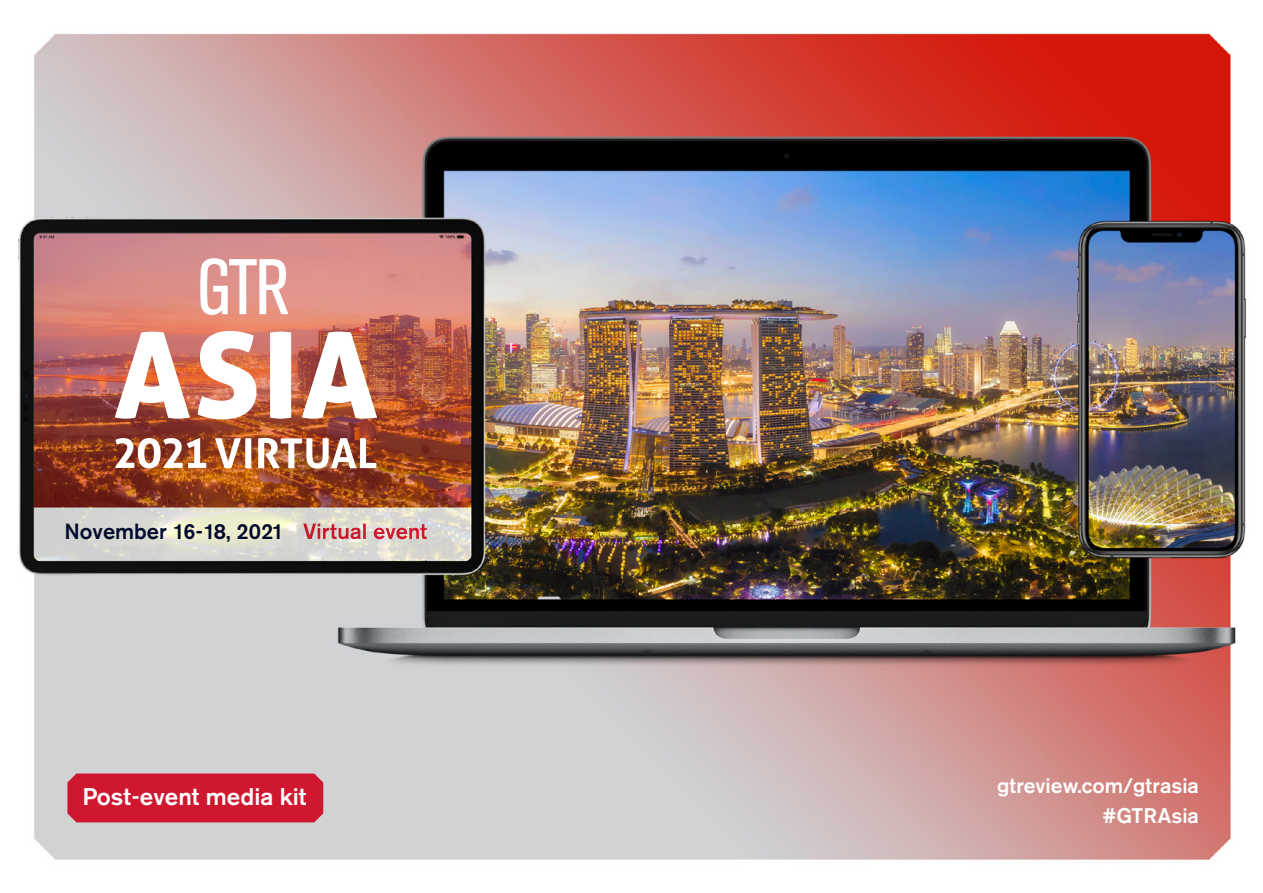
<style>
.page{position:relative;width:1263px;height:893px;background:#fff}
.page>*{position:absolute;margin:0;border:0;box-sizing:border-box;transform-origin:0 0}
.t1{font:500 24px "Akzidenz Grotesk BQ";color:#fff}
.t2{font:500 21.75px "Akzidenz Grotesk BQ";color:#020b2d}
.t3{font:500 21px/30px "Akzidenz Grotesk BQ";color:#fff;text-align:right}
.s1{color:#fff}
</style>
<div class="page">
<img style="left:18px;top:33px;width:1229px;height:827px">
<svg style="left:200px;top:258px;width:88px;height:57px"></svg>
<img style="left:115px;top:332px;width:75px;height:87px">
<svg style="left:198px;top:331px;width:58px;height:88px"></svg>
<svg style="left:270px;top:332px;width:21px;height:87px"></svg>
<img style="left:302px;top:332px;width:75px;height:87px">
<svg style="left:115px;top:438px;width:91px;height:30px"></svg>
<svg style="left:215px;top:438px;width:36px;height:30px"></svg>
<img style="left:258px;top:438px;width:118px;height:31px">
<div style="left:67px;top:773px;width:256px;height:49px;background:#cf182f"></div>
<p class="t2" style="left:65px;top:518px;width:364px">November 16-18, 2021 <span class="s1">Virtual event</span></p>
<p class="t1" style="left:82px;top:782px;width:225px">Post-event media kit</p>
<p class="t3" style="left:997px;top:771px;width:203px">gtreview.com/gtrasia #GTRAsia</p>
</div>
